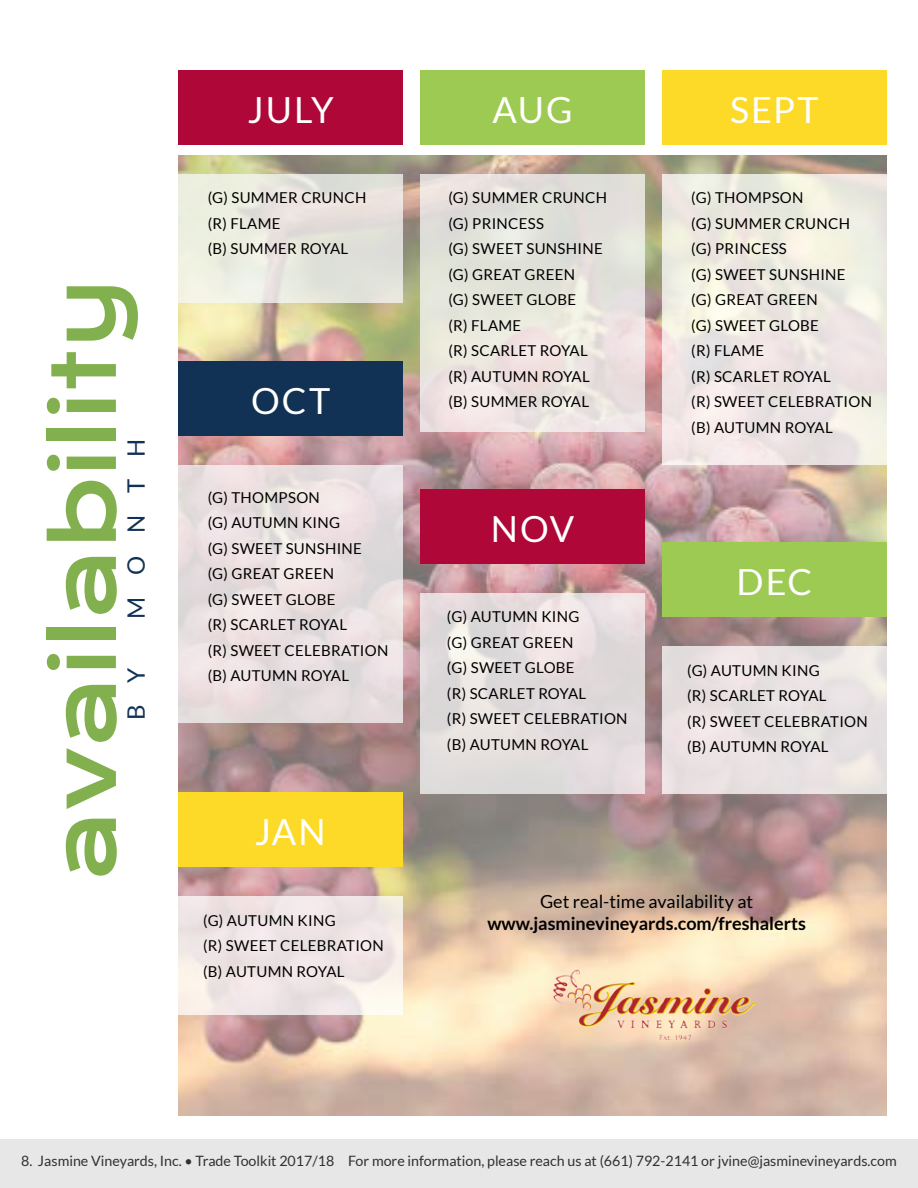
<style>
.page{position:relative;width:918px;height:1188px;background:#fff}
.page>*{position:absolute;margin:0;border:0;box-sizing:border-box;transform-origin:0 0}
.t1{font:85.5px "Krona One";color:#82b04f}
.t2{font:36px "Lato";letter-spacing:.055em;color:#fff}
.t3{font:24px "Lato";letter-spacing:.92em;color:#123255}
.t4{font:700 18px "Lato";color:#000}
.t5{font:18px "Lato";color:#000}
.t6{font:15px/25.5px "Lato";letter-spacing:.02em;color:#000}
.t7{font:14.25px "Lato";color:#30302f}
</style>
<div class="page">
<div style="left:0;top:1139px;width:918px;height:49px;background:#e7e7e7"></div>
<img style="left:179px;top:156px;width:707px;height:959px">
<div style="left:179px;top:71px;width:224px;height:74px;background:#af0737"></div>
<div style="left:420px;top:71px;width:225px;height:74px;background:#9dca52"></div>
<div style="left:662px;top:71px;width:224px;height:74px;background:#fcda27"></div>
<svg style="left:420px;top:175px;width:225px;height:257px;background:#e7e2dd"></svg>
<div style="left:179px;top:175px;width:224px;height:128px;background:linear-gradient(to right,#f0f2e3,#dfdcd8)"></div>
<svg style="left:662px;top:175px;width:224px;height:290px;background:#eee9e2"></svg>
<div style="left:179px;top:361px;width:224px;height:75px;background:#123255"></div>
<div style="left:420px;top:489px;width:225px;height:75px;background:#af0737"></div>
<div style="left:662px;top:542px;width:224px;height:75px;background:#9dca52"></div>
<svg style="left:420px;top:593px;width:225px;height:201px;background:#e3dddd"></svg>
<svg style="left:179px;top:465px;width:224px;height:258px;background:#e8dfe0"></svg>
<div style="left:662px;top:646px;width:224px;height:148px;background:#e9e2e2"></div>
<div style="left:178px;top:792px;width:224px;height:75px;background:#fcda27"></div>
<svg style="left:178px;top:896px;width:224px;height:119px;background:#f0e6e5"></svg>
<img style="left:554px;top:967px;width:200px;height:73px">
<h1 class="t1" style="left:31px;top:881px;width:605px;rotate:-90deg">availability</h1>
<h3 class="t3" style="left:123px;top:619px;width:182px;rotate:-90deg">MONTH</h3>
<h3 class="t3" style="left:123px;top:720px;width:54px;rotate:-90deg">B Y</h3>
<h2 class="t2" style="left:248px;top:90px;width:87px">JULY</h2>
<h2 class="t2" style="left:493px;top:90px;width:82px">AUG</h2>
<h2 class="t2" style="left:730px;top:90px;width:90px">SEPT</h2>
<p class="t6" style="left:208px;top:185px;width:160px">(G) SUMMER CRUNCH (R) FLAME<br>(B) SUMMER ROYAL</p>
<p class="t6" style="left:448px;top:185px;width:160px">(G) SUMMER CRUNCH (G) PRINCESS<br>(G) SWEET SUNSHINE (G) GREAT GREEN<br>(G) SWEET GLOBE<br>(R) FLAME<br>(R) SCARLET ROYAL (R) AUTUMN ROYAL (B) SUMMER ROYAL</p>
<p class="t6" style="left:691px;top:185px;width:182px">(G) THOMPSON<br>(G) SUMMER CRUNCH (G) PRINCESS<br>(G) SWEET SUNSHINE<br>(G) GREAT GREEN<br>(G) SWEET GLOBE<br>(R) FLAME<br>(R) SCARLET ROYAL<br>(R) SWEET CELEBRATION (B) AUTUMN ROYAL</p>
<h2 class="t2" style="left:251px;top:381px;width:81px">OCT</h2>
<p class="t6" style="left:208px;top:484px;width:182px">(G) THOMPSON<br>(G) AUTUMN KING<br>(G) SWEET SUNSHINE<br>(G) GREAT GREEN<br>(G) SWEET GLOBE<br>(R) SCARLET ROYAL<br>(R) SWEET CELEBRATION (B) AUTUMN ROYAL</p>
<h2 class="t2" style="left:255px;top:812px;width:72px">JAN</h2>
<p class="t6" style="left:203px;top:908px;width:182px">(G) AUTUMN KING<br>(R) SWEET CELEBRATION (B) AUTUMN ROYAL</p>
<h2 class="t2" style="left:491px;top:509px;width:85px">NOV</h2>
<p class="t6" style="left:447px;top:604px;width:182px">(G) AUTUMN KING<br>(G) GREAT GREEN<br>(G) SWEET GLOBE<br>(R) SCARLET ROYAL<br>(R) SWEET CELEBRATION (B) AUTUMN ROYAL</p>
<h2 class="t2" style="left:737px;top:562px;width:77px">DEC</h2>
<p class="t6" style="left:687px;top:657px;width:182px">(G) AUTUMN KING<br>(R) SCARLET ROYAL<br>(R) SWEET CELEBRATION (B) AUTUMN ROYAL</p>
<p class="t5" style="left:540px;top:892px;width:215px">Get real-time availability at</p>
<p class="t4" style="left:487px;top:913px;width:320px">www.jasminevineyards.com/freshalerts</p>
<p class="t7" style="left:21px;top:1153px;width:877px">8. Jasmine Vineyards, Inc. • Trade Toolkit 2017/18 For more information, please reach us at (661) 792-2141 or jvine@jasminevineyards.com</p>
</div>
